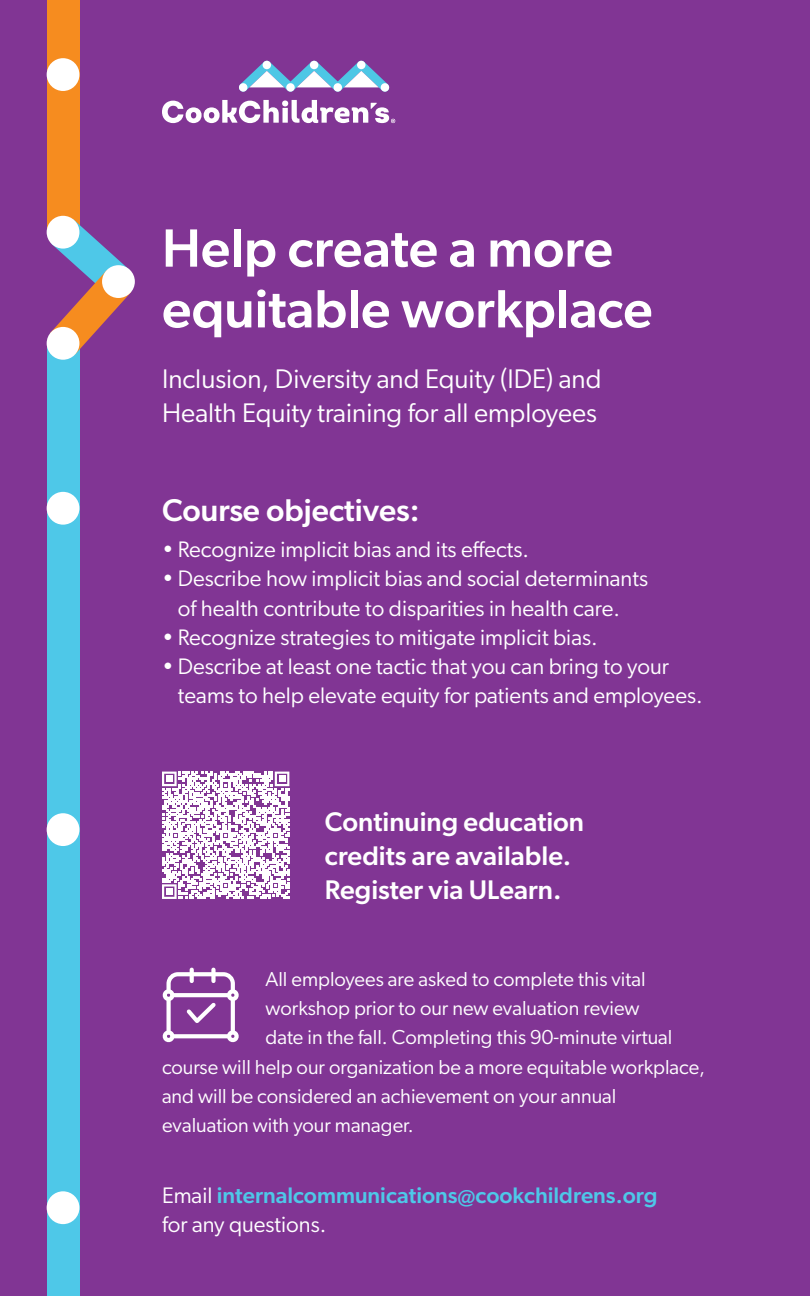
<style>
.page{position:relative;width:810px;height:1296px;background:#813594}
.page>*{position:absolute;margin:0;border:0;box-sizing:border-box;transform-origin:0 0}
.t1{font:500 54px/60.8px "Gibson";color:#fff}
.t2{font:500 31.5px "Gibson";color:#fff}
.t3{font:27px/33.8px "Gibson";color:#fff}
.t4{font:500 27px/33.8px "Gibson";color:#fff}
.t5{font:22.5px/29.2px "Gibson";color:#fff;text-align:center}
.t6{font:500 22.5px/29.2px "Gibson";color:#4ec8e8}
.t7{font:20.25px "Gibson";color:#fff}
.s1{font-weight:400;color:#fff}
</style>
<div class="page">
<svg style="left:162px;top:61px;width:233px;height:62px"></svg>
<svg style="left:162px;top:772px;width:127px;height:127px"></svg>
<div style="left:47px;top:0;width:32px;height:232px;background:#f68c1f"></div>
<div style="left:47px;top:342px;width:32px;height:954px;background:#4ec8e8"></div>
<svg style="left:50px;top:219px;width:80px;height:136px"></svg>
<div style="left:47px;top:58px;width:32px;height:33px;background:#fff;border-radius:50%"></div>
<div style="left:47px;top:216px;width:32px;height:33px;background:#fff;border-radius:50%"></div>
<div style="left:47px;top:327px;width:32px;height:33px;background:#fff;border-radius:50%"></div>
<div style="left:47px;top:492px;width:32px;height:33px;background:#fff;border-radius:50%"></div>
<div style="left:47px;top:813px;width:32px;height:33px;background:#fff;border-radius:50%"></div>
<div style="left:47px;top:1191px;width:32px;height:33px;background:#fff;border-radius:50%"></div>
<div style="left:102px;top:265px;width:33px;height:33px;background:#fff;border-radius:50%"></div>
<svg style="left:163px;top:970px;width:76px;height:72px"></svg>
<p class="t1" style="left:162px;top:217px;width:492px">Help create a more equitable workplace</p>
<p class="t3" style="left:162px;top:362px;width:441px">Inclusion, Diversity and Equity (IDE) and<br>Health Equity training for all employees</p>
<p class="t2" style="left:162px;top:491px;width:259px">Course objectives:</p>
<p class="t5" style="left:162px;top:534px;width:369px">• Recognize implicit bias and its effects.</p>
<p class="t5" style="left:162px;top:564px;width:488px">• Describe how implicit bias and social determinants of health contribute to disparities in health care.</p>
<p class="t5" style="left:162px;top:622px;width:437px">• Recognize strategies to mitigate implicit bias.</p>
<p class="t5" style="left:178px;top:651px;width:526px;text-align:left;text-indent:-16px">• Describe at least one tactic that you can bring to your teams to help elevate equity for patients and employees.</p>
<p class="t4" style="left:325px;top:805px;width:261px">Continuing education credits are available.<br>Register via ULearn.</p>
<p class="t7" style="left:266px;top:967px;width:382px">All employees are asked to complete this vital</p>
<p class="t7" style="left:266px;top:996px;width:375px">workshop prior to our new evaluation review</p>
<p class="t7" style="left:266px;top:1025px;width:408px">date in the fall. Completing this 90-minute virtual</p>
<p class="t7" style="left:162px;top:1054px;width:545px">course will help our organization be a more equitable workplace,</p>
<p class="t7" style="left:162px;top:1084px;width:456px">and will be considered an achievement on your annual</p>
<p class="t7" style="left:162px;top:1113px;width:253px">evaluation with your manager.</p>
<p class="t6" style="left:162px;top:1180px;width:497px"><span class="s1">Email</span> internalcommunications@cookchildrens.org <span class="s1">for any questions.</span></p>
</div>
